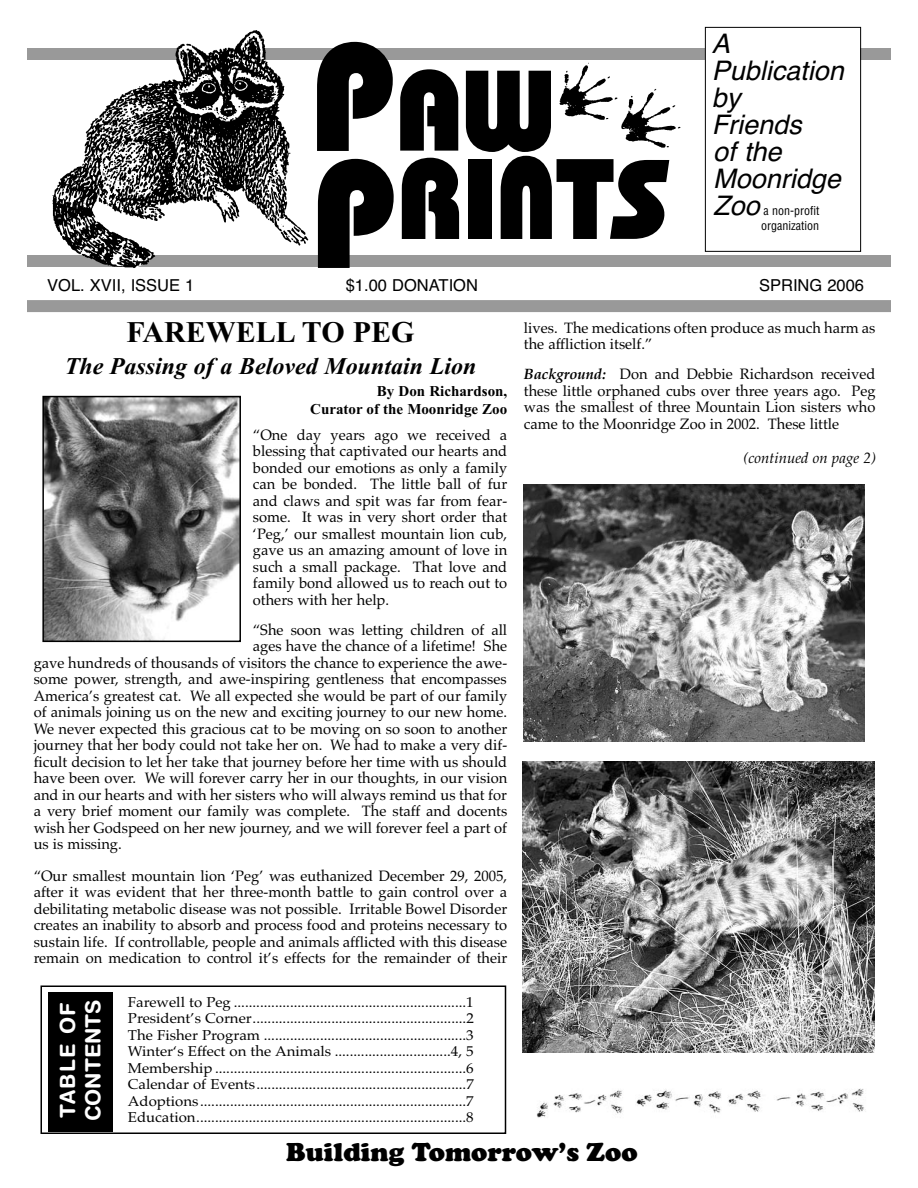
<style>
.page{position:relative;width:918px;height:1188px;background:#fff}
.page>*{position:absolute;margin:0;border:0;box-sizing:border-box;transform-origin:0 0}
.t1{font:700 30px "Times New Roman";color:#000}
.t2{font:italic 27px/27px "Helvetica";color:#000}
.t3{font:900 27px "Cooper";color:#000}
.t4{font:italic 700 24px "Times New Roman";color:#000}
.t5{font:700 21px/25.5px "Helvetica Rounded";color:#fff}
.t6{font:16.5px "Helvetica";color:#000}
.t7{font:15px/16.5px "Palatino";color:#000;text-align:justify}
.t8{font:700 15px/18px "Times New Roman";color:#000;text-align:right}
.t9{font:italic 15px "Palatino";color:#000}
.t10{font:14.25px/16.5px "Palatino";color:#000;text-align:justify;scale:1.05 1}
.t11{font:condensed 12px/14.9px "Helvetica";color:#000}
.s1{font-weight:700;font-style:italic}
</style>
<div class="page">
<div style="left:40px;top:986px;width:466px;height:148px;border:2px solid #000"></div>
<div style="left:27px;top:255px;width:864px;height:12px;background:#999"></div>
<div style="left:27px;top:48px;width:152px;height:12px;background:#999"></div>
<div style="left:263px;top:48px;width:628px;height:12px;background:#999"></div>
<div style="left:27px;top:300px;width:864px;height:12px;background:#999"></div>
<div style="left:706px;top:28px;width:154px;height:223px;background:#fff"></div>
<div style="left:705px;top:27px;width:156px;height:225px;border:1px solid #000"></div>
<img style="left:566px;top:62px;width:115px;height:69px">
<img style="left:52px;top:30px;width:257px;height:238px">
<svg style="left:317px;top:42px;width:76px;height:109px"></svg>
<svg style="left:400px;top:69px;width:58px;height:82px"></svg>
<svg style="left:318px;top:159px;width:76px;height:109px"></svg>
<svg style="left:402px;top:158px;width:57px;height:81px"></svg>
<svg style="left:466px;top:71px;width:203px;height:168px"></svg>
<div style="left:48px;top:992px;width:65px;height:139px;background:#000"></div>
<img style="left:45px;top:399px;width:193px;height:240px">
<div style="left:42px;top:396px;width:199px;height:246px;border:2px solid #000"></div>
<img style="left:523px;top:484px;width:342px;height:258px">
<img style="left:523px;top:762px;width:352px;height:291px">
<img style="left:537px;top:1088px;width:327px;height:30px">
<h2 class="t2" style="left:712px;top:33px;width:139px">A<br>Publication by<br>Friends<br>of the<br>Moonridge<br>Zoo</h2>
<p class="t11" style="left:761px;top:205px;width:60px">a non-profit organization</p>
<p class="t6" style="left:47px;top:279px;width:149px">VOL. XVII, ISSUE 1</p>
<p class="t6" style="left:346px;top:279px;width:134px">$1.00 DONATION</p>
<p class="t6" style="left:759px;top:279px;width:107px">SPRING 2006</p>
<h1 class="t1" style="left:126px;top:322px;width:290px">FAREWELL TO PEG</h1>
<h3 class="t4" style="left:65px;top:357px;width:413px">The Passing of a Beloved Mountain Lion</h3>
<p class="t8" style="left:310px;top:384px;width:199px">By Don Richardson,<br>Curator of the Moonridge Zoo</p>
<p class="t7" style="left:253px;top:428px;width:256px">“One day years ago we received a blessing that captivated our hearts and bonded our emotions as only a family can be bonded. The little ball of fur and claws and spit was far from fear&shy;some. It was in very short order that ‘Peg,’ our smallest mountain lion cub, gave us an amazing amount of love in such a small package. That love and family bond allowed us to reach out to others with her help.</p>
<p class="t7" style="left:253px;top:623px;width:256px">“She soon was letting children of all</p>
<p class="t7" style="left:253px;top:640px;width:256px">ages have the chance of a lifetime! She</p>
<p class="t7" style="left:34px;top:656px;width:475px">gave hundreds of thousands of visitors the chance to experience the awe-</p>
<p class="t7" style="left:34px;top:673px;width:474px">some power, strength, and awe-inspiring gentleness that encompasses</p>
<p class="t7" style="left:34px;top:689px;width:475px">America’s greatest cat. We all expected she would be part of our family</p>
<p class="t7" style="left:34px;top:706px;width:475px">of animals joining us on the new and exciting journey to our new home.</p>
<p class="t7" style="left:34px;top:722px;width:475px">We never expected this gracious cat to be moving on so soon to another</p>
<p class="t7" style="left:34px;top:739px;width:475px">journey that her body could not take her on. We had to make a very dif-</p>
<p class="t7" style="left:34px;top:755px;width:475px">ficult decision to let her take that journey before her time with us should</p>
<p class="t7" style="left:34px;top:772px;width:475px">have been over. We will forever carry her in our thoughts, in our vision</p>
<p class="t7" style="left:34px;top:788px;width:475px">and in our hearts and with her sisters who will always remind us that for</p>
<p class="t7" style="left:34px;top:805px;width:475px">a very brief moment our family was complete. The staff and docents</p>
<p class="t7" style="left:34px;top:821px;width:475px">wish her Godspeed on her new journey, and we will forever feel a part of</p>
<p class="t7" style="left:34px;top:838px;width:90px">us is missing.</p>
<p class="t7" style="left:34px;top:869px;width:475px">“Our smallest mountain lion ‘Peg’ was euthanized December 29, 2005, after it was evident that her three-month battle to gain control over a debilitating metabolic disease was not possible. Irritable Bowel Disorder creates an inability to absorb and process food and proteins necessary to sustain life. If controllable, people and animals afflicted with this disease remain on medication to control it’s effects for the remainder of their</p>
<h3 class="t5" style="left:57px;top:1121px;width:123px;rotate:-90deg">TABLE OF<br>CONTENTS</h3>
<p class="t10" style="left:128px;top:995px;width:331px">Farewell to Peg ..............................................................1<br>President’s Corner.........................................................2<br>The Fisher Program ......................................................3<br>Winter‘s Effect on the Animals ...............................4, 5<br>Membership ...................................................................6<br>Calendar of Events........................................................7<br>Adoptions.......................................................................7<br>Education........................................................................8</p>
<p class="t7" style="left:524px;top:321px;width:353px">lives. The medications often produce as much harm as the affliction itself.”</p>
<p class="t7" style="left:524px;top:368px;width:353px"><span class="s1">Background:</span> Don and Debbie Richardson received these little orphaned cubs over three years ago. Peg was the smallest of three Mountain Lion sisters who came to the Moonridge Zoo in 2002. These little</p>
<p class="t9" style="left:743px;top:452px;width:134px">(continued on page 2)</p>
<h2 class="t3" style="left:286px;top:1141px;width:353px">Building Tomorrow’s Zoo</h2>
</div>
